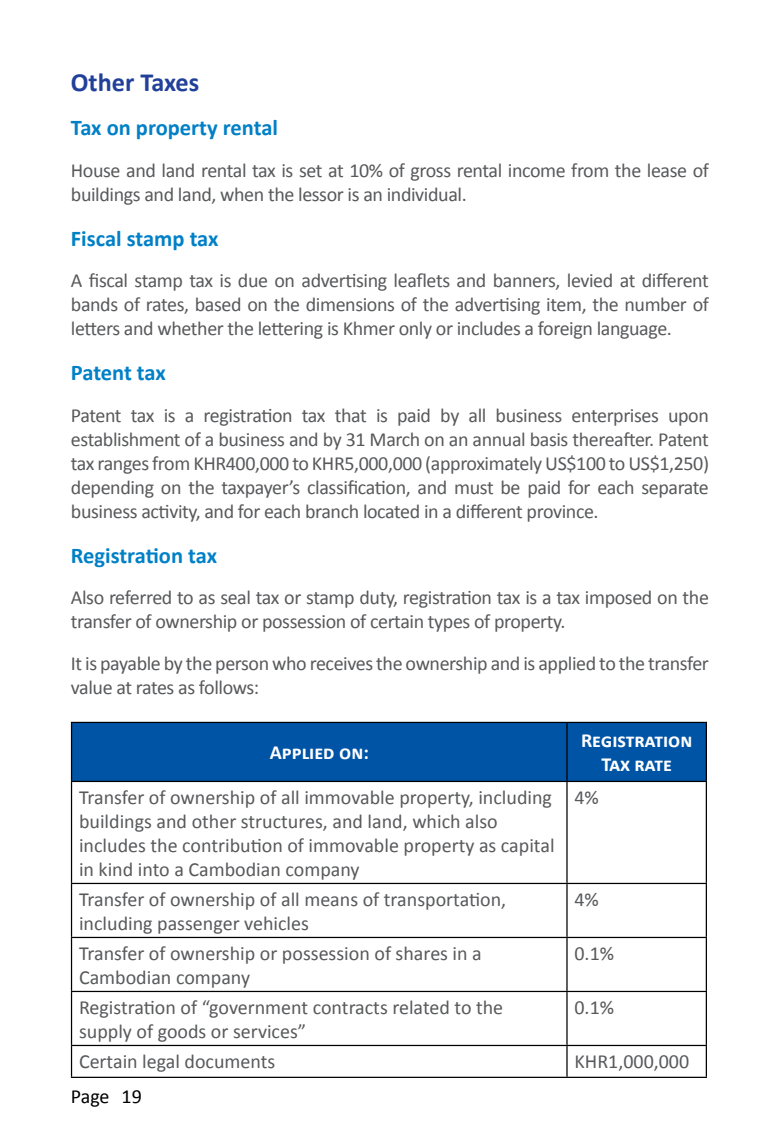
<style>
.page{position:relative;width:780px;height:1134px;background:#fff}
.page>*{position:absolute;margin:0;border:0;box-sizing:border-box;transform-origin:0 0}
.t1{font:700 26.25px "Calibri";color:#21409a}
.t2{font:700 22.5px "Calibri";letter-spacing:-.005em;color:#0080c7}
.t3{font:20px/24px "Calibri";letter-spacing:-.02em;color:#58595b}
.t4{font:20px/24px "Calibri";color:#58595b}
.t5{font:700 20px/24px "Calibri";color:#fff;text-align:center}
.t6{font:20px "Calibri";letter-spacing:-.005em;color:#000}
</style>
<div class="page">
<div style="left:72px;top:723px;width:633px;height:58px;background:#0054a6"></div>
<hr style="left:71px;top:722px;width:496px;height:1px;background:#000">
<hr style="left:71px;top:723px;width:1px;height:58px;background:#000">
<hr style="left:71px;top:781px;width:496px;height:1px;background:#000">
<hr style="left:567px;top:722px;width:140px;height:1px;background:#000">
<hr style="left:566px;top:723px;width:1px;height:58px;background:#000">
<hr style="left:705px;top:723px;width:2px;height:58px;background:#000">
<hr style="left:567px;top:781px;width:140px;height:1px;background:#000">
<hr style="left:71px;top:782px;width:1px;height:101px;background:#000">
<hr style="left:566px;top:782px;width:1px;height:101px;background:#000">
<hr style="left:705px;top:782px;width:2px;height:101px;background:#000">
<hr style="left:71px;top:883px;width:496px;height:1px;background:#000">
<hr style="left:71px;top:884px;width:1px;height:53px;background:#000">
<hr style="left:567px;top:883px;width:140px;height:1px;background:#000">
<hr style="left:566px;top:884px;width:1px;height:53px;background:#000">
<hr style="left:705px;top:884px;width:2px;height:53px;background:#000">
<hr style="left:71px;top:937px;width:496px;height:1px;background:#000">
<hr style="left:71px;top:938px;width:1px;height:53px;background:#000">
<hr style="left:567px;top:937px;width:140px;height:1px;background:#000">
<hr style="left:566px;top:938px;width:1px;height:53px;background:#000">
<hr style="left:705px;top:938px;width:2px;height:53px;background:#000">
<hr style="left:71px;top:991px;width:496px;height:1px;background:#000">
<hr style="left:71px;top:992px;width:1px;height:53px;background:#000">
<hr style="left:567px;top:991px;width:140px;height:1px;background:#000">
<hr style="left:566px;top:992px;width:1px;height:53px;background:#000">
<hr style="left:705px;top:992px;width:2px;height:53px;background:#000">
<hr style="left:71px;top:1045px;width:496px;height:1px;background:#000">
<hr style="left:71px;top:1046px;width:1px;height:31px;background:#000">
<hr style="left:71px;top:1077px;width:496px;height:1px;background:#000">
<hr style="left:567px;top:1045px;width:140px;height:1px;background:#000">
<hr style="left:566px;top:1046px;width:1px;height:31px;background:#000">
<hr style="left:705px;top:1046px;width:2px;height:31px;background:#000">
<hr style="left:567px;top:1077px;width:140px;height:1px;background:#000">
<h1 class="t1" style="left:71px;top:65px;width:130px">Other Taxes</h1>
<p class="t2" style="left:71px;top:113px;width:209px">Tax on property rental</p>
<p class="t3" style="left:71px;top:158px;width:639px">House and land rental tax is set at 10% of gross rental income from the lease of buildings and land, when the lessor is an individual.</p>
<p class="t2" style="left:71px;top:224px;width:149px">Fiscal stamp tax</p>
<p class="t3" style="left:71px;top:269px;width:639px;text-align:justify">A fiscal stamp tax is due on advertising leaflets and banners, levied at different bands of rates, based on the dimensions of the advertising item, the number of letters and whether the lettering is Khmer only or includes a foreign language.</p>
<p class="t2" style="left:71px;top:358px;width:96px">Patent tax</p>
<p class="t3" style="left:71px;top:403px;width:639px;text-align:justify">Patent tax is a registration tax that is paid by all business enterprises upon establishment of a business and by 31 March on an annual basis thereafter. Patent tax ranges from KHR400,000 to KHR5,000,000 (approximately US$100 to US$1,250) depending on the taxpayer’s classification, and must be paid for each separate business activity, and for each branch located in a different province.</p>
<p class="t2" style="left:71px;top:541px;width:148px">Registration tax</p>
<p class="t3" style="left:71px;top:586px;width:639px">Also referred to as seal tax or stamp duty, registration tax is a tax imposed on the transfer of ownership or possession of certain types of property.</p>
<p class="t3" style="left:71px;top:651px;width:639px">It is payable by the person who receives the ownership and is applied to the transfer value at rates as follows:</p>
<p class="t5" style="left:270px;top:741px;width:101px">Applied on:</p>
<p class="t5" style="left:581px;top:729px;width:113px">Registration<br>Tax rate</p>
<p class="t4" style="left:79px;top:785px;width:477px">Transfer of ownership of all immovable property, including buildings and other structures, and land, which also includes the contribution of immovable property as capital in kind into a Cambodian company</p>
<p class="t3" style="left:574px;top:785px;width:26px">4%</p>
<p class="t4" style="left:79px;top:887px;width:429px">Transfer of ownership of all means of transportation, including passenger vehicles</p>
<p class="t3" style="left:574px;top:887px;width:26px">4%</p>
<p class="t4" style="left:79px;top:941px;width:404px">Transfer of ownership or possession of shares in a<br>Cambodian company</p>
<p class="t3" style="left:574px;top:941px;width:41px">0.1%</p>
<p class="t4" style="left:79px;top:995px;width:425px">Registration of “government contracts related to the supply of goods or services”</p>
<p class="t3" style="left:574px;top:995px;width:41px">0.1%</p>
<p class="t4" style="left:79px;top:1049px;width:198px">Certain legal documents</p>
<p class="t4" style="left:574px;top:1049px;width:116px">KHR1,000,000</p>
<p class="t6" style="left:71px;top:1084px;width:72px">Page 19</p>
</div>
